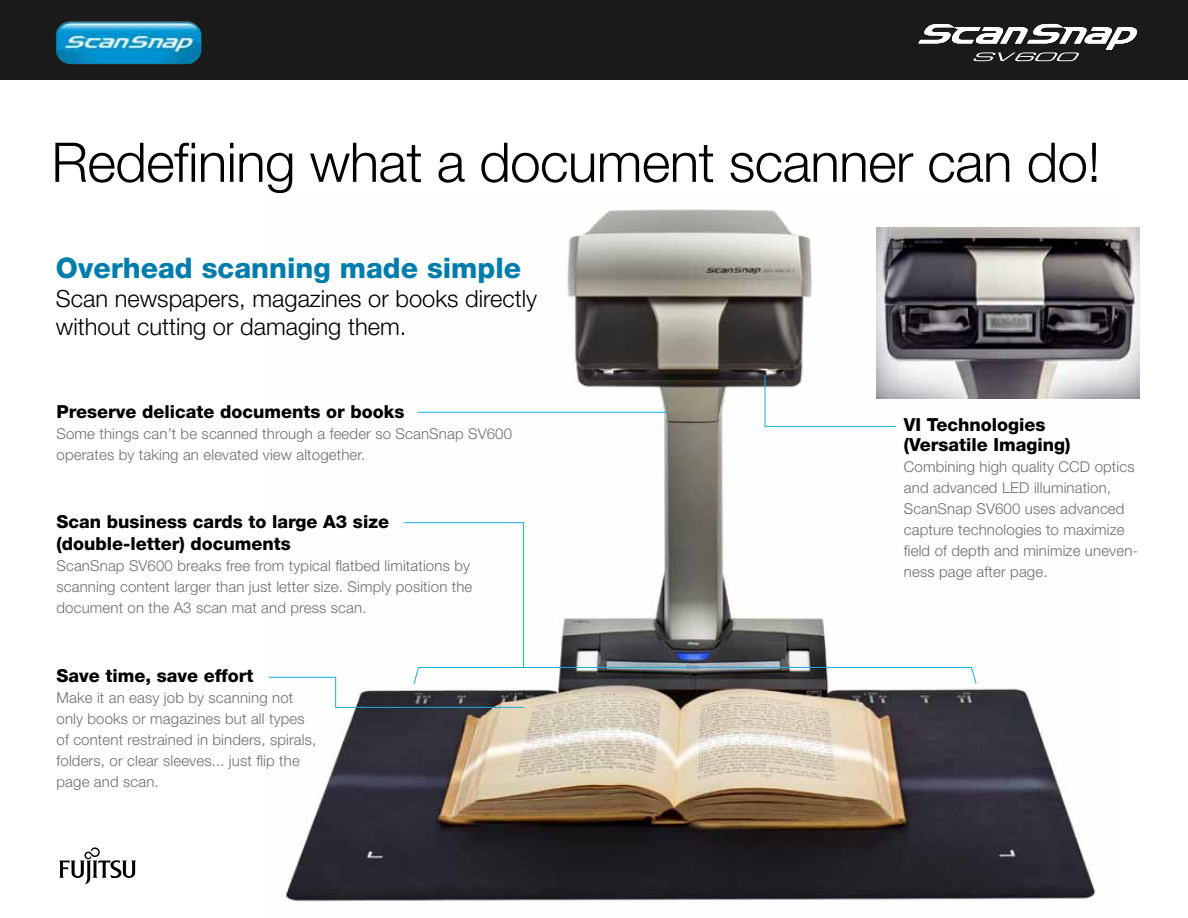
<style>
.page{position:relative;width:1188px;height:918px;background:#fff}
.page>*{position:absolute;margin:0;border:0;box-sizing:border-box;transform-origin:0 0}
.t1{font:300 54.75px "Helvetica Neue";letter-spacing:-.01em;color:#000}
.t2{font:800 28.35px "Helvetica Neue";color:#007dad}
.t3{font:300 23.7px/28.3px "Helvetica Neue";color:#000}
.t4{font:800 18px/19.5px "Helvetica Neue";color:#000}
.t5{font:300 15px/21px "Helvetica Neue";letter-spacing:.01em;color:#6d6e71}
</style>
<div class="page">
<div style="left:0;top:0;width:1188px;height:80px;background:#1a1a1a"></div>
<img style="left:285px;top:209px;width:832px;height:693px">
<img style="left:56px;top:21px;width:145px;height:43px">
<svg style="left:268px;top:522px;width:709px;height:186px"></svg>
<svg style="left:764px;top:375px;width:133px;height:52px"></svg>
<hr style="left:418px;top:412px;width:250px;height:1px;background:#14aee4">
<svg style="left:59px;top:847px;width:77px;height:37px"></svg>
<svg style="left:918px;top:24px;width:219px;height:37px"></svg>
<img style="left:877px;top:227px;width:263px;height:171px">
<h1 class="t1" style="left:51px;top:129px;width:1051px">Redefining what a document scanner can do!</h1>
<h2 class="t2" style="left:56px;top:251px;width:467px">Overhead scanning made simple</h2>
<h3 class="t3" style="left:56px;top:284px;width:483px">Scan newspapers, magazines or books directly without cutting or damaging them.</h3>
<p class="t4" style="left:57px;top:402px;width:350px">Preserve delicate documents or books</p>
<p class="t5" style="left:57px;top:423px;width:457px">Some things can’t be scanned through a feeder so ScanSnap SV600 operates by taking an elevated view altogether.</p>
<p class="t4" style="left:57px;top:511px;width:334px;line-height:21.6px">Scan business cards to large A3 size (double-letter) documents</p>
<p class="t5" style="left:57px;top:554px;width:417px">ScanSnap SV600 breaks free from typical flatbed limitations by scanning content larger than just letter size. Simply position the document on the A3 scan mat and press scan.</p>
<p class="t4" style="left:57px;top:666px;width:199px">Save time, save effort</p>
<p class="t5" style="left:57px;top:687px;width:261px">Make it an easy job by scanning not only books or magazines but all types of content restrained in binders, spirals, folders, or clear sleeves... just flip the page and scan.</p>
<p class="t4" style="left:904px;top:415px;width:168px">VI Technologies (Versatile Imaging)</p>
<p class="t5" style="left:904px;top:455px;width:236px">Combining high quality CCD optics and advanced LED illumination,<br>ScanSnap SV600 uses advanced capture technologies to maximize field of depth and minimize uneven&shy;ness page after page.</p>
</div>
